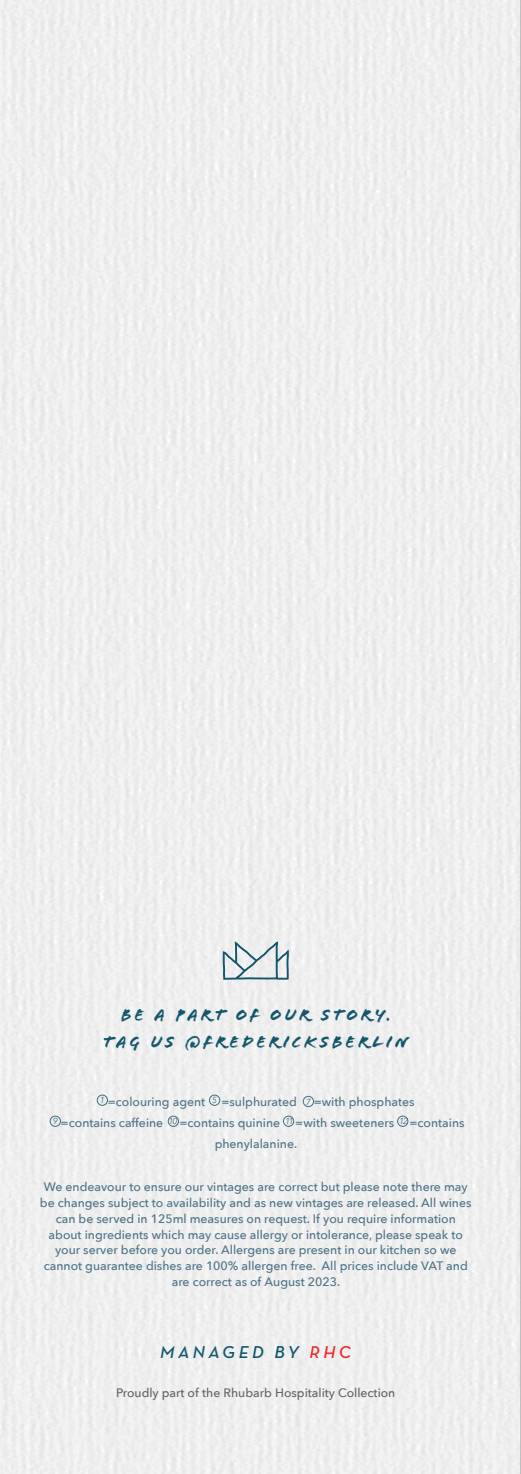
<style>
.page{position:relative;width:521px;height:1474px;background:#fff}
.page>*{position:absolute;margin:0;border:0;box-sizing:border-box;transform-origin:0 0}
.Header_Text_2{font:17.5px "Flood Std";letter-spacing:.175em;color:#14576c}
.Avenir_Description{font:italic 600 17.5px "Neutra Text";letter-spacing:.2em;color:#14576c}
.T_Cs{font:500 12.25px/15.8px "Avenir Next";color:#4d7286;text-align:center}
.T_Cs-2{font:500 12.25px "Avenir Next";color:#636366}
.Additives_Key{font:italic 8.75px "Avenir Next";color:#426c80}
.s1{color:#ee2d2d}
</style>
<div class="page">
<div style="left:0;top:0;width:520px;height:1473px;background:#eee"></div>
<hr style="left:520px;top:0;width:1px;height:1473px;background:#939598">
<div style="left:97px;top:1094px;width:11px;height:11px;border:1px solid #426c80;border-radius:50%"></div>
<div style="left:209px;top:1094px;width:11px;height:11px;border:1px solid #426c80;border-radius:50%"></div>
<div style="left:303px;top:1096px;width:11px;height:10px;border:1px solid #426c80;border-radius:50%"></div>
<div style="left:50px;top:1115px;width:11px;height:11px;border:1px solid #426c80;border-radius:50%"></div>
<div style="left:168px;top:1115px;width:11px;height:11px;border:1px solid #426c80;border-radius:50%"></div>
<div style="left:283px;top:1115px;width:11px;height:11px;border:1px solid #426c80;border-radius:50%"></div>
<div style="left:397px;top:1115px;width:11px;height:11px;border:1px solid #426c80;border-radius:50%"></div>
<svg style="left:222px;top:940px;width:67px;height:40px"></svg>
<p class="Header_Text_2" style="left:121px;top:1005px;width:272px">BE A PART OF OUR STORY.</p>
<p class="Header_Text_2" style="left:103px;top:1031px;width:307px">TAG US @FREDERICKSBERLIN</p>
<p class="Additives_Key" style="left:100px;top:1092px;width:7px">1</p>
<p class="T_Cs" style="left:108px;top:1092px;width:99px">=colouring agent</p>
<p class="Additives_Key" style="left:212px;top:1092px;width:7px">5</p>
<p class="T_Cs" style="left:221px;top:1092px;width:77px">=sulphurated</p>
<p class="Additives_Key" style="left:306px;top:1094px;width:7px">7</p>
<p class="T_Cs" style="left:314px;top:1092px;width:102px">=with phosphates</p>
<p class="Additives_Key" style="left:53px;top:1113px;width:7px">9</p>
<p class="T_Cs" style="left:61px;top:1113px;width:104px">=contains caffeine</p>
<p class="Additives_Key" style="left:168px;top:1113px;width:11px">10</p>
<p class="T_Cs" style="left:179px;top:1113px;width:102px">=contains quinine</p>
<p class="Additives_Key" style="left:285px;top:1113px;width:10px">11</p>
<p class="T_Cs" style="left:295px;top:1113px;width:101px">=with sweeteners</p>
<p class="Additives_Key" style="left:399px;top:1113px;width:11px">12</p>
<p class="T_Cs" style="left:409px;top:1113px;width:57px">=contains</p>
<p class="T_Cs" style="left:215px;top:1134px;width:84px">phenylalanine.</p>
<p class="T_Cs" style="left:40px;top:1178px;width:433px">We endeavour to ensure our vintages are correct but please note there may be changes subject to availability and as new vintages are released. All wines can be served in 125ml measures on request. If you require information about ingredients which may cause allergy or intolerance, please speak to your server before you order. Allergens are present in our kitchen so we cannot guarantee dishes are 100% allergen free. All prices include VAT and are correct as of August 2023.</p>
<p class="Avenir_Description" style="left:160px;top:1341px;width:193px">MANAGED BY <span class="s1">RHC</span></p>
<p class="T_Cs-2" style="left:116px;top:1382px;width:281px">Proudly part of the Rhubarb Hospitality Collection</p>
</div>
